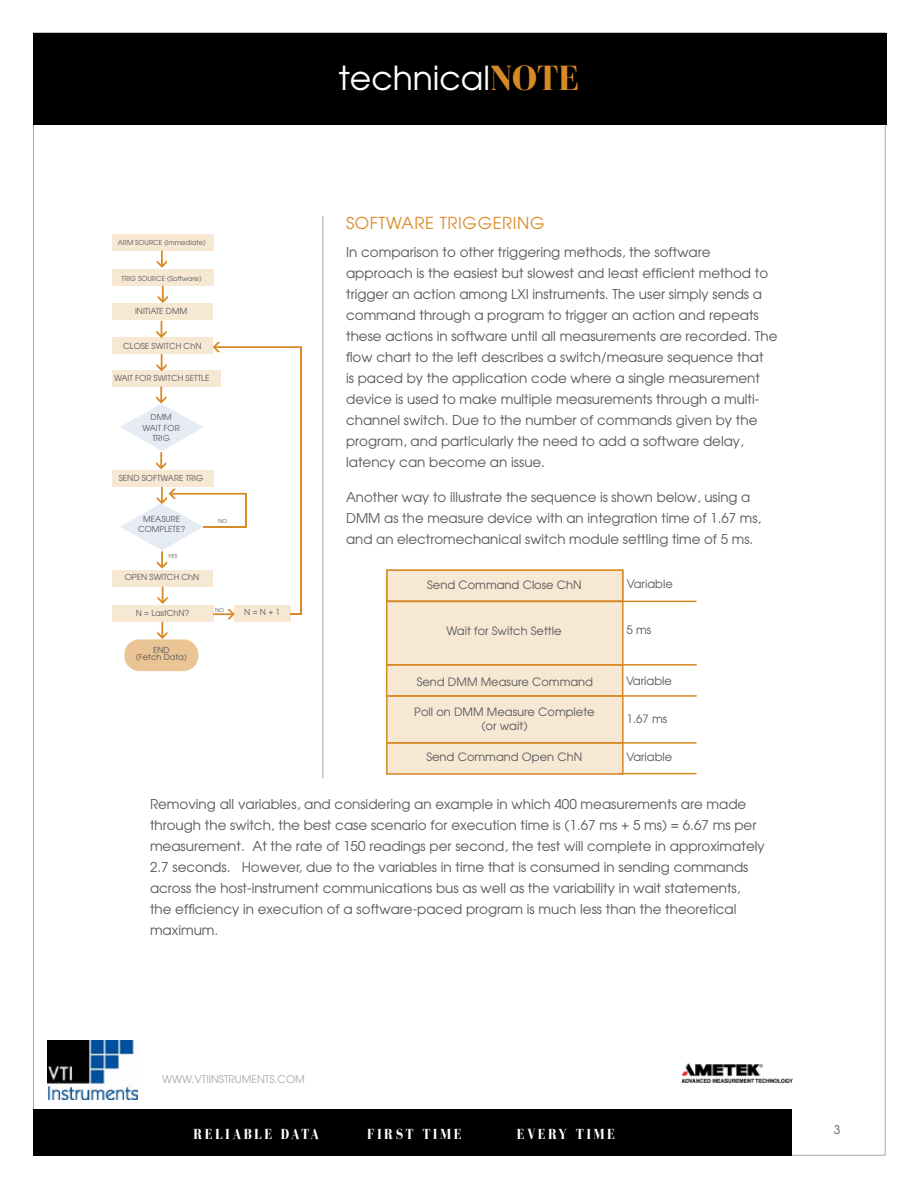
<style>
.page{position:relative;width:918px;height:1188px;background:#fff}
.page>*{position:absolute;margin:0;border:0;box-sizing:border-box;transform-origin:0 0}
.t1{font:33px "Avant Garde";color:#fff}
.t2{font:16.5px "Avant Garde";letter-spacing:.04em;color:#d88a27}
.t3{font:700 15px "Bodoni FLF";letter-spacing:.18em;color:#fff;scale:.9 1}
.t4{font:13.5px/21px "Avant Garde";color:#58595b}
.t5{font:12px "Avant Garde";color:#58595b}
.t6{font:11.55px/13.8px "Avant Garde";color:#58595b;text-align:center}
.t7{font:10.5px "Avant Garde";color:#a7a9ac}
.t8{font:8.25px/10.4px "Avant Garde";color:#58595b;text-align:center}
.t9{font:6.9px "Avant Garde";color:#58595b}
.t10{font:5.55px "Avant Garde";color:#58595b}
.s1{font-family:"Bodoni FLF";font-weight:700;font-size:36px;color:#d88a27}
</style>
<div class="page">
<img style="left:47px;top:1040px;width:91px;height:59px">
<img style="left:682px;top:1063px;width:111px;height:20px">
<div style="left:33px;top:33px;width:853px;height:92px;background:#000"></div>
<div style="left:33px;top:1109px;width:758px;height:47px;background:#000"></div>
<div style="left:113px;top:370px;width:107px;height:16px;background:#f7e8d4"></div>
<svg style="left:157px;top:354px;width:10px;height:17px"></svg>
<div style="left:113px;top:338px;width:100px;height:16px;background:#f7e8d4"></div>
<div style="left:113px;top:303px;width:100px;height:17px;background:#f7e8d4"></div>
<div style="left:113px;top:269px;width:101px;height:17px;background:#f7e8d4"></div>
<div style="left:113px;top:234px;width:101px;height:17px;background:#f7e8d4"></div>
<div style="left:113px;top:470px;width:101px;height:17px;background:#f7e8d4"></div>
<div style="left:113px;top:570px;width:100px;height:17px;background:#f7e8d4"></div>
<div style="left:234px;top:605px;width:57px;height:17px;background:#f7e8d4"></div>
<svg style="left:156px;top:321px;width:11px;height:17px"></svg>
<svg style="left:157px;top:251px;width:10px;height:17px"></svg>
<svg style="left:158px;top:286px;width:10px;height:17px"></svg>
<svg style="left:120px;top:386px;width:84px;height:83px"></svg>
<svg style="left:157px;top:622px;width:10px;height:17px"></svg>
<svg style="left:214px;top:609px;width:21px;height:10px"></svg>
<svg style="left:120px;top:487px;width:127px;height:82px"></svg>
<svg style="left:213px;top:342px;width:89px;height:10px"></svg>
<svg style="left:291px;top:613px;width:9px;height:2px"></svg>
<hr style="left:300px;top:347px;width:1px;height:268px;background:#d88a27">
<hr style="left:203px;top:526px;width:44px;height:2px;background:#d88a27">
<hr style="left:245px;top:493px;width:2px;height:35px;background:#d88a27">
<div style="left:124px;top:639px;width:74px;height:32px;background:#ebc493;border-radius:15px"></div>
<div style="left:113px;top:605px;width:101px;height:17px;background:#f7e8d4"></div>
<svg style="left:158px;top:587px;width:10px;height:17px"></svg>
<div style="left:387px;top:570px;width:235px;height:204px;background:#f7e8d4"></div>
<div style="left:386px;top:569px;width:238px;height:33px;border:2px solid #d88a27"></div>
<div style="left:386px;top:664px;width:237px;height:33px;border:2px solid #d88a27"></div>
<div style="left:386px;top:695px;width:238px;height:49px;border:2px solid #d88a27"></div>
<div style="left:386px;top:742px;width:238px;height:33px;border:2px solid #d88a27"></div>
<hr style="left:619px;top:601px;width:78px;height:1px;background:#d88a27">
<hr style="left:619px;top:664px;width:78px;height:2px;background:#d88a27">
<hr style="left:619px;top:695px;width:78px;height:2px;background:#d88a27">
<hr style="left:619px;top:742px;width:78px;height:2px;background:#d88a27">
<hr style="left:619px;top:773px;width:78px;height:1px;background:#d88a27">
<hr style="left:322px;top:216px;width:1px;height:562px;background:#a7a9ac">
<p class="t9" style="left:118px;top:238px;width:90px">ARM SOURCE (immediate)</p>
<p class="t9" style="left:121px;top:274px;width:82px">TRIG SOURCE (Software)</p>
<p class="t8" style="left:135px;top:306px;width:54px">INITIATE DMM</p>
<p class="t8" style="left:123px;top:341px;width:80px">CLOSE SWITCH ChN</p>
<p class="t8" style="left:114px;top:372px;width:97px">WAIT FOR SWITCH SETTLE</p>
<p class="t8" style="left:143px;top:412px;width:39px">DMM<br>WAIT FOR<br>TRIG</p>
<p class="t8" style="left:119px;top:473px;width:86px">SEND SOFTWARE TRIG</p>
<p class="t8" style="left:138px;top:513px;width:49px">MEASURE<br>COMPLETE?</p>
<p class="t10" style="left:168px;top:552px;width:10px">YES</p>
<p class="t8" style="left:125px;top:572px;width:76px">OPEN SWITCH ChN</p>
<p class="t8" style="left:136px;top:607px;width:55px">N = LastChN?</p>
<p class="t8" style="left:136px;top:646px;width:53px;line-height:7.5px">END<br>(Fetch Data)</p>
<p class="t10" style="left:218px;top:518px;width:10px">NO</p>
<p class="t10" style="left:215px;top:606px;width:10px">NO</p>
<p class="t8" style="left:244px;top:607px;width:37px">N = N + 1</p>
<h1 class="t1" style="left:339px;top:58px;width:242px">technical<span class="s1">NOTE</span></h1>
<p class="t2" style="left:346px;top:213px;width:200px">Software Triggering</p>
<p class="t4" style="left:346px;top:242px;width:433px">In comparison to other triggering methods, the software approach is the easiest but slowest and least efficient method to trigger an action among LXI instruments. The user simply sends a command through a program to trigger an action and repeats these actions in software until all measurements are recorded. The flow chart to the left describes a switch/measure sequence that<br>is paced by the application code where a single measurement device is used to make multiple measurements through a multi&shy;channel switch. Due to the number of commands given by the program, and particularly the need to add a software delay, latency can become an issue.</p>
<p class="t4" style="left:346px;top:486px;width:406px">Another way to illustrate the sequence is shown below, using a<br>DMM</p>
<p class="t4" style="left:346px;top:507px;width:417px;text-indent:38px">as the measure device with an integration time of 1.67 ms, and an electromechanical switch module settling time of 5 ms.</p>
<p class="t6" style="left:427px;top:578px;width:156px">Send Command Close ChN</p>
<p class="t6" style="left:446px;top:623px;width:117px">Wait for Switch Settle</p>
<p class="t6" style="left:627px;top:577px;width:47px">Variable</p>
<p class="t6" style="left:627px;top:623px;width:26px">5 ms</p>
<p class="t6" style="left:417px;top:674px;width:178px">Send DMM Measure Command</p>
<p class="t6" style="left:626px;top:674px;width:47px">Variable</p>
<p class="t6" style="left:414px;top:705px;width:182px">Poll on DMM Measure Complete (or wait)</p>
<p class="t6" style="left:627px;top:711px;width:42px">1.67 ms</p>
<p class="t6" style="left:426px;top:750px;width:157px">Send Command Open ChN</p>
<p class="t6" style="left:626px;top:750px;width:47px">Variable</p>
<p class="t4" style="left:150px;top:794px;width:616px">Removing all variables, and considering an example in which 400 measurements are made through the switch, the best case scenario for execution time is (1.67 ms + 5 ms) = 6.67 ms per measurement. At the rate of 150 readings per second, the test will complete in approximately 2.7 seconds. However, due to the variables in time that is consumed in sending commands across the host-instrument communications bus as well as the variability in wait statements, the efficiency in execution of a software-paced program is much less than the theoretical maximum.</p>
<p class="t7" style="left:162px;top:1072px;width:144px">www.vtiinstruments.com</p>
<p class="t3" style="left:193px;top:1126px;width:141px">RELIABLE DATA</p>
<p class="t3" style="left:367px;top:1126px;width:106px">FIRST TIME</p>
<p class="t3" style="left:517px;top:1126px;width:110px">EVERY TIME</p>
<p class="t5" style="left:834px;top:1122px;width:8px">3</p>
</div>
